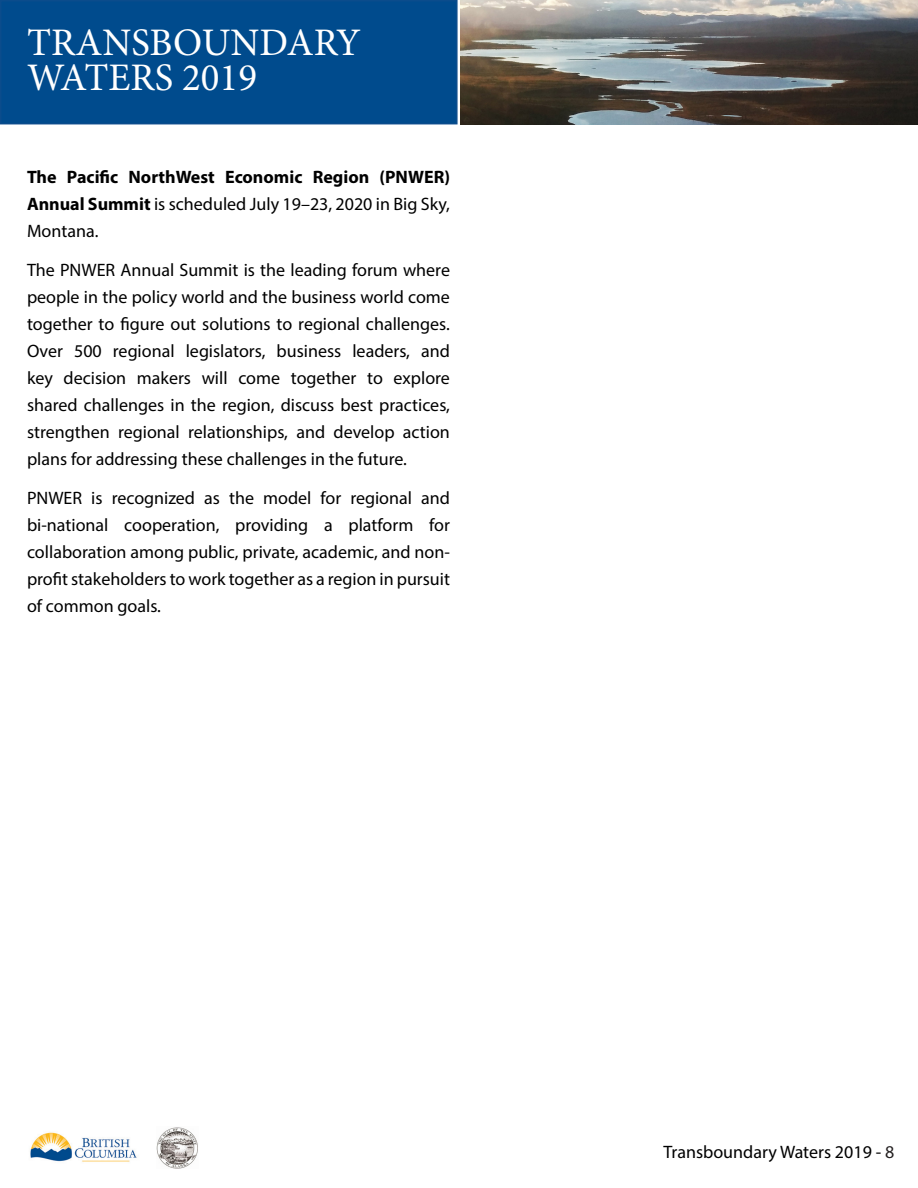
<style>
.page{position:relative;width:918px;height:1188px;background:#fff}
.page>*{position:absolute;margin:0;border:0;box-sizing:border-box;transform-origin:0 0}
.t1{font:39px/34.5px "Minion Pro";color:#fff}
.t2{font:18px/27px "Myriad Pro";color:#000;text-align:justify}
.t3{font:700 18px/27px "Myriad Pro";color:#000;text-align:justify}
.s1{font-weight:400}
.s2{color:#231f20}
</style>
<div class="page">
<img style="left:156px;top:1127px;width:42px;height:41px">
<div style="left:0;top:0;width:458px;height:124px;background:#004b8d;border:2px solid #0b4c8c"></div>
<img style="left:30px;top:1132px;width:107px;height:30px">
<img style="left:460px;top:0;width:458px;height:124px">
<h1 class="t1" style="left:27px;top:26px;width:335px">TRANSBOUNDARY<br>WATERS 2019</h1>
<p class="t3" style="left:27px;top:163px;width:424px">The Pacific NorthWest Economic Region (PNWER)<br>Annual Summit <span class="s1">is scheduled July 19–23, 2020 in Big Sky, Montana.</span></p>
<p class="t2" style="left:27px;top:256px;width:425px">The PNWER Annual Summit is the leading forum where people in the policy world and the business world come together to figure out solutions to regional challenges.<br>Over 500 regional legislators, business leaders, and key decision makers will come together to explore shared challenges in the region, discuss best practices, strengthen regional relationships, and develop action plans for addressing these challenges in the future.</p>
<p class="t2" style="left:27px;top:484px;width:425px">PNWER is recognized as the model for regional and bi-national cooperation, providing a platform for collaboration among public, private, academic, and non&shy;profit stakeholders to work together as a region in pursuit of common goals.</p>
<p class="t2" style="left:663px;top:1138px;width:232px">Transboundary Waters 2019 - <span class="s2">8</span></p>
</div>
